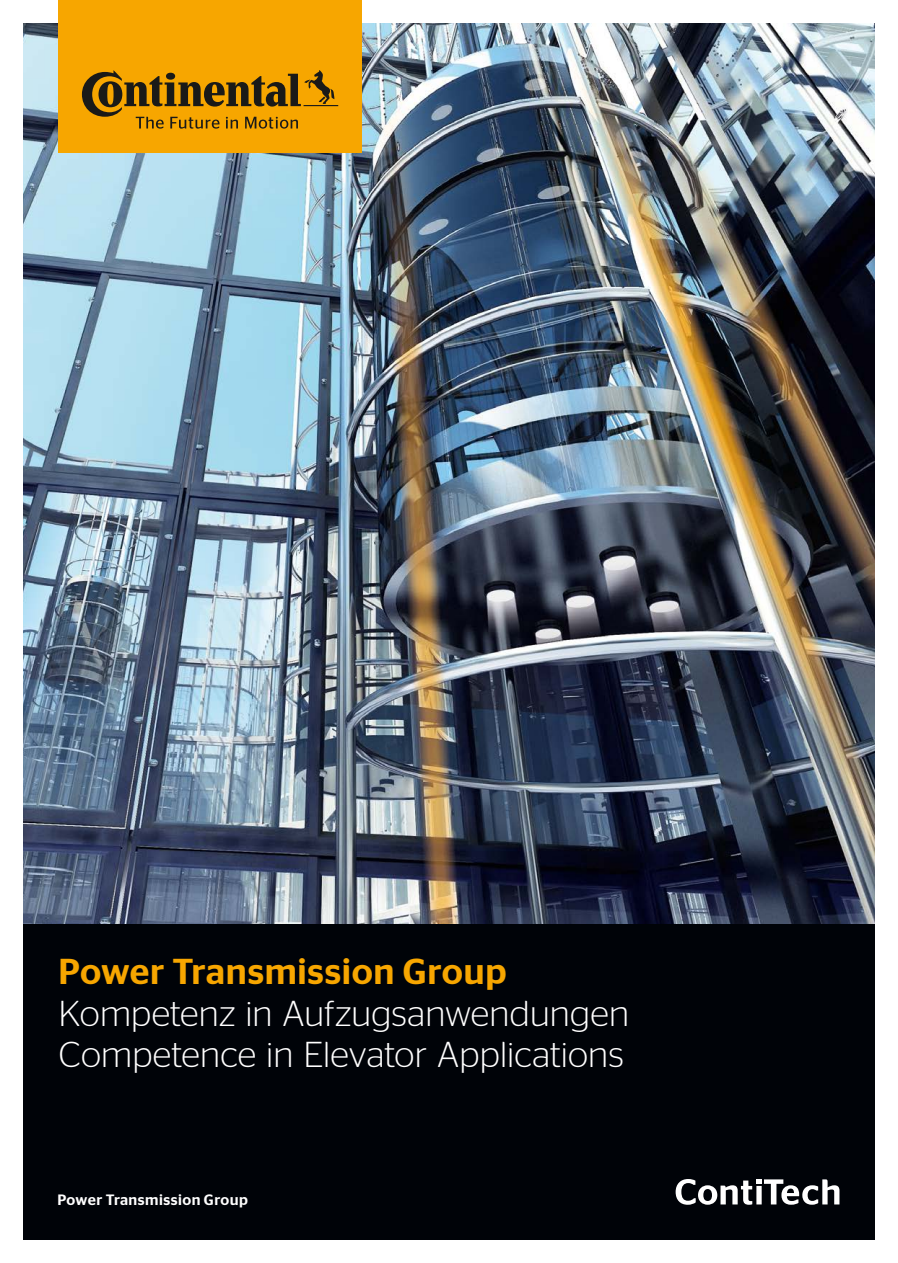
<style>
.page{position:relative;width:898px;height:1263px;background:#fff}
.page>*{position:absolute;margin:0;border:0;box-sizing:border-box;transform-origin:0 0}
.t1{font:300 36px/41.2px "Stag Sans";letter-spacing:.005em;color:#fff}
.t2{font:500 36px "Stag Sans";letter-spacing:.015em;color:#f7a600}
.t3{font:500 15px "Stag Sans";letter-spacing:.03em;color:#fff}
</style>
<div class="page">
<img style="left:23px;top:23px;width:851px;height:901px">
<div style="left:23px;top:924px;width:851px;height:315px;background:#000308"></div>
<div style="left:58px;top:0;width:303px;height:152px;background:#f7a600"></div>
<svg style="left:82px;top:70px;width:256px;height:59px"></svg>
<svg style="left:675px;top:1179px;width:164px;height:26px"></svg>
<p class="t2" style="left:58px;top:951px;width:449px">Power Transmission Group</p>
<p class="t1" style="left:58px;top:992px;width:572px">Kompetenz in Aufzugsanwendungen<br>Competence in Elevator Applications</p>
<p class="t3" style="left:57px;top:1190px;width:192px">Power Transmission Group</p>
</div>
